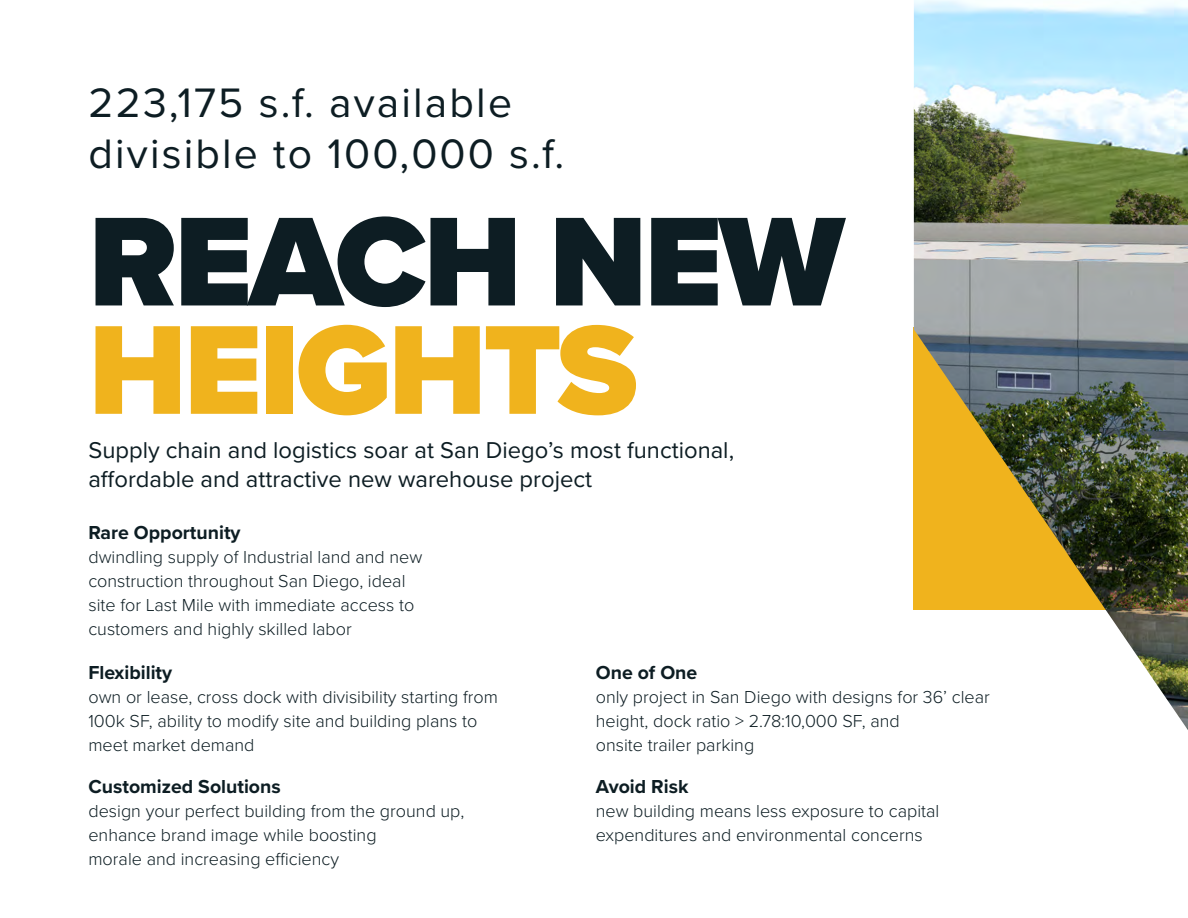
<style>
.page{position:relative;width:1188px;height:918px;background:#fff}
.page>*{position:absolute;margin:0;border:0;box-sizing:border-box;transform-origin:0 0}
.t1{font:900 131.25px/108.3px "Proxima Nova";letter-spacing:-.025em;color:#0d1d23}
.t2{font:42.75px/51.3px "Proxima Nova";letter-spacing:.05em;color:#0d1d23}
.t3{font:23.7px/29.7px "Proxima Nova";color:#0d1d23}
.t4{font:700 19.5px "Proxima Nova";color:#0d1d23}
.t5{font:300 18px/24px "Proxima Nova";color:#0d1d23}
.s1{color:#f0b31d}
</style>
<div class="page">
<img style="left:914px;top:0;width:274px;height:730px">
<p class="t2" style="left:89px;top:75px;width:477px">223,175 s.f. available divisible to 100,000 s.f.</p>
<p class="t1" style="left:88px;top:207px;width:757px">REACH NEW<br><span class="s1">HEIGHTS</span></p>
<p class="t3" style="left:88px;top:434px;width:647px">Supply chain and logistics soar at San Diego’s most functional, affordable and attractive new warehouse project</p>
<p class="t4" style="left:88px;top:518px;width:154px">Rare Opportunity</p>
<p class="t5" style="left:88px;top:544px;width:335px">dwindling supply of Industrial land and new construction throughout San Diego, ideal site for Last Mile with immediate access to customers and highly skilled labor</p>
<p class="t4" style="left:88px;top:658px;width:85px">Flexibility</p>
<p class="t5" style="left:88px;top:684px;width:411px">own or lease, cross dock with divisibility starting from<br>100k SF, ability to modify site and building plans to meet market demand</p>
<p class="t4" style="left:88px;top:772px;width:194px">Customized Solutions</p>
<p class="t5" style="left:88px;top:798px;width:377px">design your perfect building from the ground up, enhance brand image while boosting<br>morale and increasing efficiency</p>
<p class="t4" style="left:596px;top:658px;width:103px">One of One</p>
<p class="t5" style="left:596px;top:684px;width:396px">only project in San Diego with designs for 36’ clear height, dock ratio &gt; 2.78:10,000 SF, and<br>onsite trailer parking</p>
<p class="t4" style="left:596px;top:772px;width:94px">Avoid Risk</p>
<p class="t5" style="left:596px;top:798px;width:345px">new building means less exposure to capital expenditures and environmental concerns</p>
</div>
